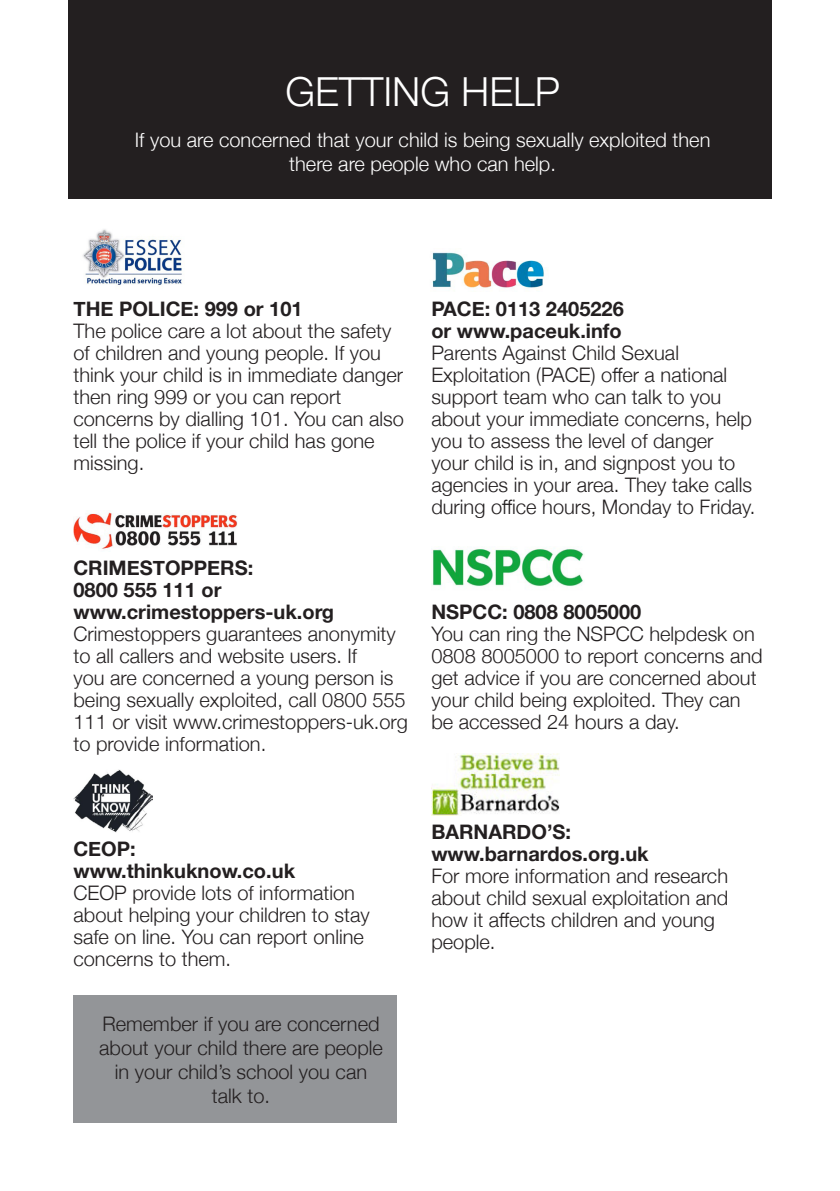
<style>
.page{position:relative;width:840px;height:1191px;background:#fff}
.page>*{position:absolute;margin:0;border:0;box-sizing:border-box;transform-origin:0 0}
.t1{font:300 40px "Helvetica Neue";color:#fff}
.t2{font:300 20px/22px "Helvetica Neue";color:#231f20}
.t3{font:300 20px/24px "Helvetica Neue";color:#fff;text-align:center}
.s1{font-weight:700}
</style>
<div class="page">
<div style="left:68px;top:0;width:703px;height:199px;background:#231f20"></div>
<img style="left:73px;top:511px;width:164px;height:38px">
<img style="left:83px;top:229px;width:100px;height:56px">
<img style="left:431px;top:547px;width:153px;height:40px">
<img style="left:432px;top:252px;width:112px;height:36px">
<img style="left:73px;top:770px;width:79px;height:62px">
<img style="left:431px;top:753px;width:127px;height:62px">
<div style="left:73px;top:995px;width:324px;height:127px;background:#939598"></div>
<p class="t1" style="left:285px;top:59px;width:276px">GETTING HELP</p>
<p class="t3" style="left:135px;top:126px;width:576px">If you are concerned that your child is being sexually exploited then there are people who can help.</p>
<p class="t2" style="left:73px;top:296px;width:332px"><span class="s1">THE POLICE: 999 or 101<br></span>The police care a lot about the safety of children and young people. If you think your child is in immediate danger then ring 999 or you can report concerns by dialling 101. You can also tell the police if your child has gone missing.</p>
<p class="t2" style="left:73px;top:555px;width:336px"><span class="s1">CRIMESTOPPERS:<br>0800 555 111 or www.crimestoppers-uk.org<br></span>Crimestoppers guarantees anonymity to all callers and website users. If<br>you are concerned a young person is being sexually exploited, call 0800 555<br>111 or visit www.crimestoppers-uk.org to provide information.</p>
<p class="t2" style="left:431px;top:296px;width:325px"><span class="s1">PACE: 0113 2405226<br>or www.paceuk.info<br></span>Parents Against Child Sexual<br>Exploitation (PACE) offer a national support team who can talk to you about your immediate concerns, help you to assess the level of danger your child is in, and signpost you to agencies in your area. They take calls during office hours, Monday to Friday.</p>
<p class="t2" style="left:431px;top:599px;width:332px"><span class="s1">NSPCC: 0808 8005000<br></span>You can ring the NSPCC helpdesk on<br>0808 8005000 to report concerns and get advice if you are concerned about your child being exploited. They can be accessed 24 hours a day.</p>
<p class="t2" style="left:73px;top:836px;width:297px"><span class="s1">CEOP:<br>www.thinkuknow.co.uk<br></span>CEOP provide lots of information about helping your children to stay safe on line. You can report online concerns to them.</p>
<p class="t2" style="left:99px;top:1010px;width:285px;line-height:24px;text-align:center">Remember if you are concerned about your child there are people in your child’s school you can talk to.</p>
<p class="t2" style="left:431px;top:819px;width:298px"><span class="s1">BARNARDO’S: www.barnardos.org.uk<br></span>For more information and research about child sexual exploitation and how it affects children and young people.</p>
</div>
